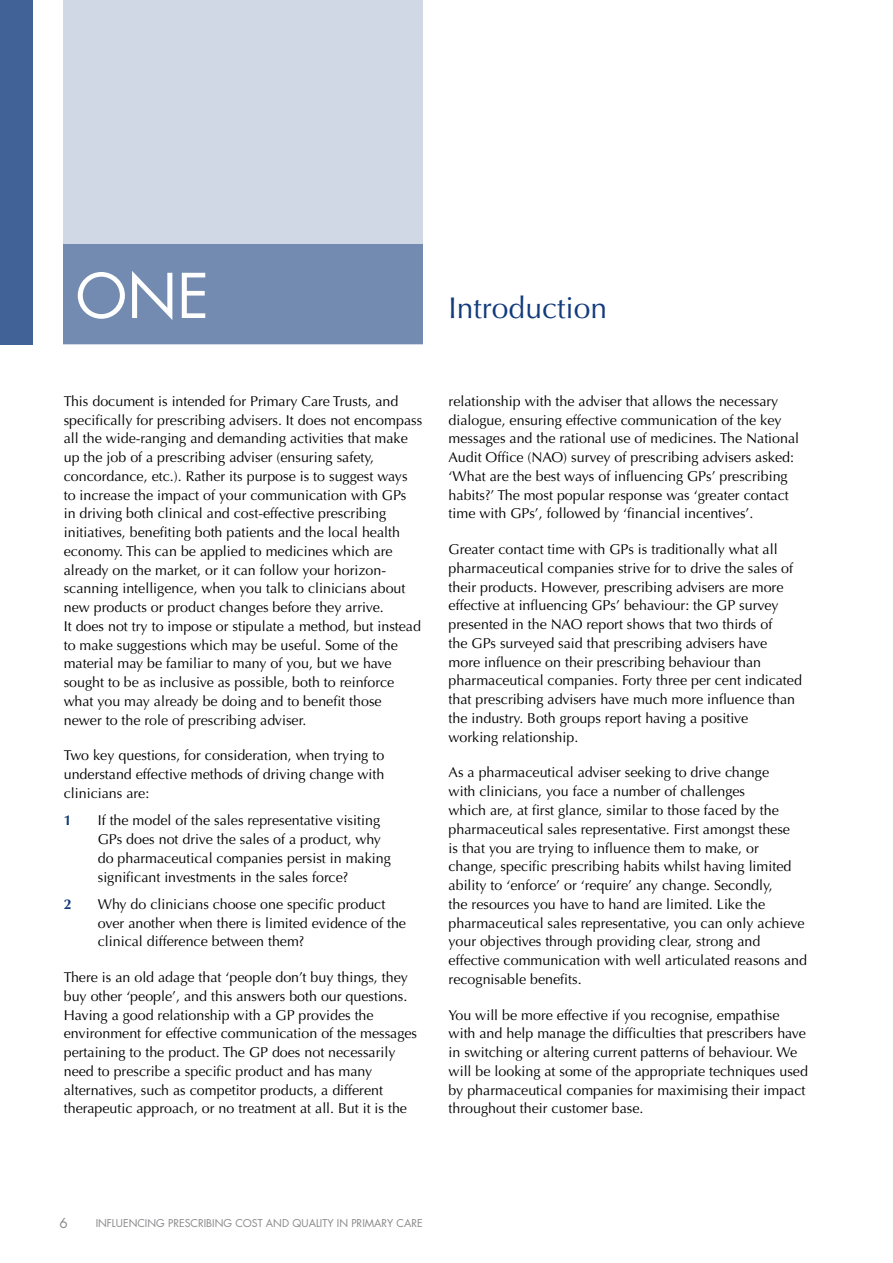
<style>
.page{position:relative;width:893px;height:1263px;background:#fff}
.page>*{position:absolute;margin:0;border:0;box-sizing:border-box;transform-origin:0 0}
.t1{font:60px "Futura Std";color:#fff}
.t2{font:30px "Optima LT Std";color:#123b7c}
.t3{font:14.25px/18.8px "Optima LT Std";color:#000}
.t4{font:700 14.25px "Optima LT Std";color:#123b7c}
.t5{font:13.5px "Futura Std";color:#88898b}
.t6{font:10.5px "Futura Std";color:#88898b}
</style>
<div class="page">
<div style="left:64px;top:0;width:359px;height:344px;background:#d0d8e5"></div>
<div style="left:64px;top:244px;width:359px;height:100px;background:#738bb1"></div>
<div style="left:0;top:0;width:33px;height:344px;background:#416296"></div>
<h1 class="t1" style="left:75px;top:258px;width:135px">ONE</h1>
<h2 class="t2" style="left:449px;top:290px;width:160px">Introduction</h2>
<p class="t3" style="left:64px;top:392px;width:360px">This document is intended for Primary Care Trusts, and specifically for prescribing advisers. It does not encompass all the wide-ranging and demanding activities that make up the job of a prescribing adviser (ensuring safety, concordance, etc.). Rather its purpose is to suggest ways to increase the impact of your communication with GPs<br>in driving both clinical and cost-effective prescribing initiatives, benefiting both patients and the local health economy. This can be applied to medicines which are already on the market, or it can follow your horizon&shy;scanning intelligence, when you talk to clinicians about new products or product changes before they arrive.<br>It does not try to impose or stipulate a method, but instead to make suggestions which may be useful. Some of the material may be familiar to many of you, but we have sought to be as inclusive as possible, both to reinforce what you may already be doing and to benefit those newer to the role of prescribing adviser.</p>
<p class="t3" style="left:64px;top:746px;width:322px;text-align:justify">Two key questions, for consideration, when trying to understand effective methods of driving change with clinicians are:</p>
<p class="t4" style="left:64px;top:812px;width:9px">1</p>
<p class="t3" style="left:98px;top:811px;width:295px">If the model of the sales representative visiting GPs does not drive the sales of a product, why do pharmaceutical companies persist in making significant investments in the sales force?</p>
<p class="t4" style="left:64px;top:896px;width:9px">2</p>
<p class="t3" style="left:98px;top:895px;width:310px">Why do clinicians choose one specific product over another when there is limited evidence of the clinical difference between them?</p>
<p class="t3" style="left:64px;top:968px;width:355px">There is an old adage that ‘people don’t buy things, they buy other ‘people’, and this answers both our questions.<br>Having a good relationship with a GP provides the environment for effective communication of the messages pertaining to the product. The GP does not necessarily need to prescribe a specific product and has many alternatives, such as competitor products, a different therapeutic approach, or no treatment at all. But it is the</p>
<p class="t3" style="left:449px;top:392px;width:352px">relationship with the adviser that allows the necessary dialogue, ensuring effective communication of the key messages and the rational use of medicines. The National Audit Office (NAO) survey of prescribing advisers asked: ‘What are the best ways of influencing GPs’ prescribing habits?’ The most popular response was ‘greater contact time with GPs’, followed by ‘financial incentives’.</p>
<p class="t3" style="left:449px;top:540px;width:355px">Greater contact time with GPs is traditionally what all pharmaceutical companies strive for to drive the sales of their products. However, prescribing advisers are more effective at influencing GPs’ behaviour: the GP survey presented in the NAO report shows that two thirds of<br>the GPs surveyed said that prescribing advisers have more influence on their prescribing behaviour than pharmaceutical companies. Forty three per cent indicated that prescribing advisers have much more influence than the industry. Both groups report having a positive<br>working relationship.</p>
<p class="t3" style="left:449px;top:763px;width:360px">As a pharmaceutical adviser seeking to drive change<br>with clinicians, you face a number of challenges<br>which are, at first glance, similar to those faced by the pharmaceutical sales representative. First amongst these<br>is that you are trying to influence them to make, or change, specific prescribing habits whilst having limited ability to ‘enforce’ or ‘require’ any change. Secondly,<br>the resources you have to hand are limited. Like the pharmaceutical sales representative, you can only achieve your objectives through providing clear, strong and effective communication with well articulated reasons and recognisable benefits.</p>
<p class="t3" style="left:449px;top:1005px;width:361px">You will be more effective if you recognise, empathise with and help manage the difficulties that prescribers have in switching or altering current patterns of behaviour. We will be looking at some of the appropriate techniques used by pharmaceutical companies for maximising their impact throughout their customer base.</p>
<p class="t5" style="left:60px;top:1214px;width:10px">6</p>
<p class="t6" style="left:96px;top:1216px;width:329px">INFLUENCING PRESCRIBING COST AND QUALITY IN PRIMARY CARE</p>
</div>
